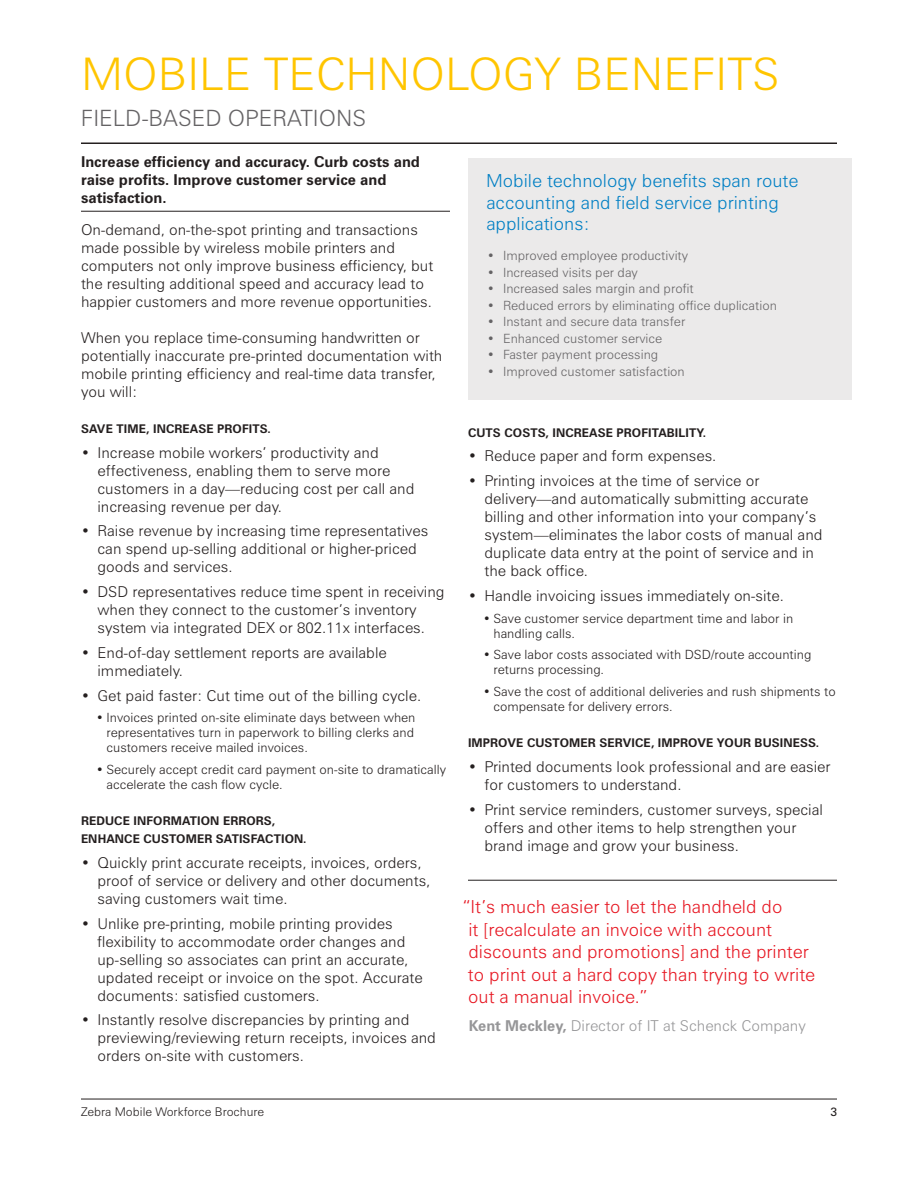
<style>
.page{position:relative;width:918px;height:1188px;background:#fff}
.page>*{position:absolute;margin:0;border:0;box-sizing:border-box;transform-origin:0 0}
.t1{font:300 45px "Zurich BT";color:#ffc500}
.t2{font:300 22.5px "Zurich BT";color:#656365}
.t3{font:300 18px/22.5px "Zurich BT";color:#e71722}
.t4{font:300 18px/21.6px "Zurich BT";color:#007fc4}
.t5{font:300 15px/18px "Zurich BT";color:#241f1f}
.t6{font:700 15px/18px "Zurich BT";color:#241f1f}
.t7{font:300 15px "Zurich BT";color:#969698}
.t8{font:300 12.75px/15px "Zurich BT";color:#241f1f}
.t9{font:300 12.75px "Zurich BT";color:#656365}
.t10{font:700 12px/18px "Zurich BT";letter-spacing:.01em;color:#241f1f}
.t11{font:300 12px "Zurich BT";color:#241f1f}
.t12{font:12px "Zurich BT";color:#241f1f}
.s1{font-weight:700}
</style>
<div class="page">
<hr style="left:81px;top:1099px;width:756px;height:1px;background:#241f1f">
<hr style="left:81px;top:211px;width:369px;height:1px;background:#241f1f">
<hr style="left:81px;top:142px;width:756px;height:2px;background:#241f1f">
<hr style="left:468px;top:880px;width:369px;height:1px;background:#241f1f">
<div style="left:468px;top:158px;width:383px;height:242px;background:#ebeaea"></div>
<h1 class="t1" style="left:81px;top:47px;width:68px">Mobile</h1>
<h1 class="t1" style="left:264px;top:47px;width:177px">technolo</h1>
<h1 class="t1" style="left:503px;top:47px;width:278px">gy be nefits</h1>
<h2 class="t2" style="left:81px;top:104px;width:13px">field</h2>
<h2 class="t2" style="left:142px;top:104px;width:101px">-based oper</h2>
<h2 class="t2" style="left:287px;top:104px;width:80px">atio ns</h2>
<p class="t6" style="left:81px;top:153px;width:341px">INCREASE EFFICIENCY AND ACCURACY. CURB COSTS AND<br>RAISE PROFITS. IMPROVE CUSTOMER SERVICE AND<br>SATISFACTION.</p>
<p class="t5" style="left:81px;top:220px;width:354px">On-demand, on-the-spot printing and transactions made possible by wireless mobile printers and computers not only improve business efficiency, but the resulting additional speed and accuracy lead to happier customers and more revenue opportunities.</p>
<p class="t5" style="left:81px;top:328px;width:363px">When you replace time-consuming handwritten or potentially inaccurate pre-printed documentation with mobile printing efficiency and real-time data transfer, you will:</p>
<p class="t10" style="left:81px;top:419px;width:191px">SAVE TIME, INCREASE PROFITS.</p>
<p class="t5" style="left:98px;top:443px;width:318px;text-indent:-16px">• Increase mobile workers’ productivity and effectiveness, enabling them to serve more customers in a day—reducing cost per call and increasing revenue per day.</p>
<p class="t5" style="left:98px;top:522px;width:332px;text-indent:-16px">• Raise revenue by increasing time representatives can spend up-selling additional or higher-priced goods and services.</p>
<p class="t5" style="left:98px;top:583px;width:349px;text-indent:-16px">• DSD representatives reduce time spent in receiving when they connect to the customer’s inventory system via integrated DEX or 802.11x interfaces.</p>
<p class="t5" style="left:98px;top:643px;width:291px;text-indent:-16px">• End-of-day settlement reports are available immediately.</p>
<p class="t5" style="left:81px;top:686px;width:342px">• Get paid faster: Cut time out of the billing cycle.</p>
<p class="t8" style="left:107px;top:710px;width:310px;text-align:justify;text-indent:-11px">• Invoices printed on-site eliminate days between when representatives turn in paperwork to billing clerks and customers receive mailed invoices.</p>
<p class="t8" style="left:107px;top:762px;width:341px;text-indent:-11px">• Securely accept credit card payment on-site to dramatically accelerate the cash flow cycle.</p>
<p class="t10" style="left:81px;top:812px;width:227px">REDUCE INFORMATION ERRORS,<br>ENHANCE CUSTOMER SATISFACTION.</p>
<p class="t5" style="left:98px;top:853px;width:334px;text-indent:-16px">• Quickly print accurate receipts, invoices, orders, proof of service or delivery and other documents, saving customers wait time.</p>
<p class="t5" style="left:98px;top:914px;width:327px;text-indent:-16px">• U nlike pre-printing, mobile printing provides flexibility to accommodate order changes and up-selling so associates can print an accurate, updated receipt or invoice on the spot. Accurate documents: satisfied customers.</p>
<p class="t5" style="left:98px;top:1011px;width:340px;text-indent:-16px">• Instantly resolve discrepancies by printing and previewing/reviewing return receipts, invoices and orders on-site with customers.</p>
<p class="t4" style="left:486px;top:170px;width:314px">Mobile technology benefits span route accounting and field service printing applications:</p>
<p class="t9" style="left:487px;top:248px;width:203px">• Improved employee productivity</p>
<p class="t9" style="left:487px;top:264px;width:152px">• Increased visits per day</p>
<p class="t9" style="left:487px;top:281px;width:208px">• Increased sales margin and profit</p>
<p class="t9" style="left:487px;top:297px;width:291px">• Reduced errors by eliminating office duplication</p>
<p class="t9" style="left:487px;top:314px;width:200px">• Instant and secure data transfer</p>
<p class="t9" style="left:487px;top:330px;width:177px">• Enhanced customer service</p>
<p class="t9" style="left:487px;top:347px;width:173px">• Faster payment processing</p>
<p class="t9" style="left:487px;top:363px;width:199px">• Improved customer satisfaction</p>
<p class="t10" style="left:468px;top:423px;width:240px">CUTS COSTS, INCREASE PROFITABI LITY.</p>
<p class="t5" style="left:468px;top:447px;width:250px">• Reduce paper and form expenses.</p>
<p class="t5" style="left:484px;top:472px;width:340px;text-indent:-16px">• Printing invoices at the time of service or delivery—and automatically submitting accurate billing and other information into your company’s system—eliminates the labor costs of manual and duplicate data entry at the point of service and in the back office.</p>
<p class="t5" style="left:468px;top:587px;width:318px">• Handle invoicing issues immediately on-site.</p>
<p class="t8" style="left:494px;top:611px;width:301px;text-indent:-11px">• Save customer service department time and labor in handling calls.</p>
<p class="t8" style="left:494px;top:647px;width:319px;text-indent:-11px">• Save labor costs associated with DSD/route accounting returns processing.</p>
<p class="t8" style="left:494px;top:684px;width:344px;text-indent:-11px">• Save the cost of additional deliveries and rush shipments to compensate for delivery errors.</p>
<p class="t10" style="left:468px;top:734px;width:353px">IMPROVE CUSTOMER SERVICE, IMPROVE YOUR BUSINESS.</p>
<p class="t5" style="left:484px;top:758px;width:348px;text-indent:-16px">• Printed documents look professional and are easier for customers to understand.</p>
<p class="t5" style="left:484px;top:800px;width:340px;text-indent:-16px">• Print service reminders, customer surveys, special offers and other items to help strengthen your brand image and grow your business.</p>
<p class="t3" style="left:463px;top:895px;width:354px">“It’s much easier to let the handheld do<br>it [recalculate an invoice with account discounts and promotions] and the printer to print out a hard copy than trying to write out a manual invoice.”</p>
<p class="t7" style="left:469px;top:1016px;width:339px"><span class="s1">KENT MECKLEY,</span> Director of IT at Schenck Company</p>
<p class="t11" style="left:81px;top:1104px;width:185px">Zebra Mobile Workforce Brochure</p>
<p class="t12" style="left:830px;top:1104px;width:8px">3</p>
</div>
